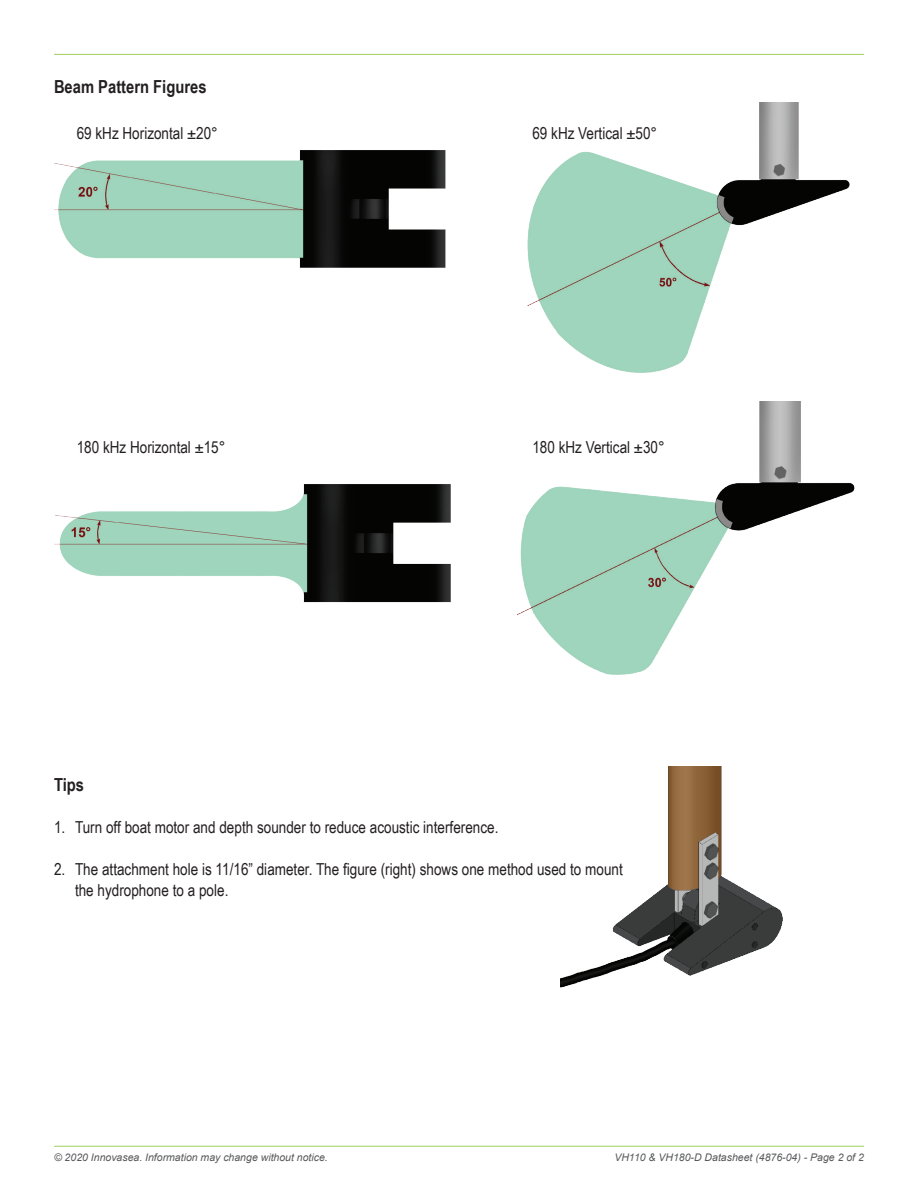
<style>
.page{position:relative;width:918px;height:1188px;background:#fff}
.page>*{position:absolute;margin:0;border:0;box-sizing:border-box;transform-origin:0 0}
.t1{font:700 18px "Arial Narrow";color:#231f20}
.t2{font:16.5px/21px "Arial Narrow";color:#231f20}
.t3{font:italic 10.5px "Arial";color:#57585a}
</style>
<div class="page">
<hr style="left:54px;top:1146px;width:810px;height:1px;background:#a1cf5f">
<img style="left:527px;top:103px;width:323px;height:270px">
<img style="left:54px;top:150px;width:392px;height:118px">
<img style="left:517px;top:402px;width:338px;height:273px">
<img style="left:54px;top:484px;width:397px;height:119px">
<hr style="left:54px;top:54px;width:810px;height:1px;background:#a1cf5f">
<img style="left:561px;top:767px;width:222px;height:221px">
<p class="t1" style="left:54px;top:73px;width:154px">Beam Pattern Figures</p>
<p class="t2" style="left:77px;top:123px;width:143px">69 kHz Horizontal ±20°</p>
<p class="t2" style="left:532px;top:123px;width:126px">69 kHz Vertical ±50°</p>
<p class="t2" style="left:77px;top:436px;width:150px">180 kHz Horizontal ±15°</p>
<p class="t2" style="left:532px;top:436px;width:134px">180 kHz Vertical ±30°</p>
<p class="t1" style="left:54px;top:771px;width:32px">Tips</p>
<p class="t2" style="left:54px;top:816px;width:446px">1. Turn off boat motor and depth sounder to reduce acoustic interference.</p>
<p class="t2" style="left:75px;top:858px;width:549px;text-indent:-21px">2. The attachment hole is 11/16” diameter. The figure (right) shows one method used to mount the hydrophone to a pole.</p>
<p class="t3" style="left:54px;top:1150px;width:275px">© 2020 Innovasea. Information may change without notice.</p>
<p class="t3" style="left:614px;top:1150px;width:251px">VH110 &amp; VH180-D Datasheet (4876-04) - Page 2 of 2</p>
</div>
